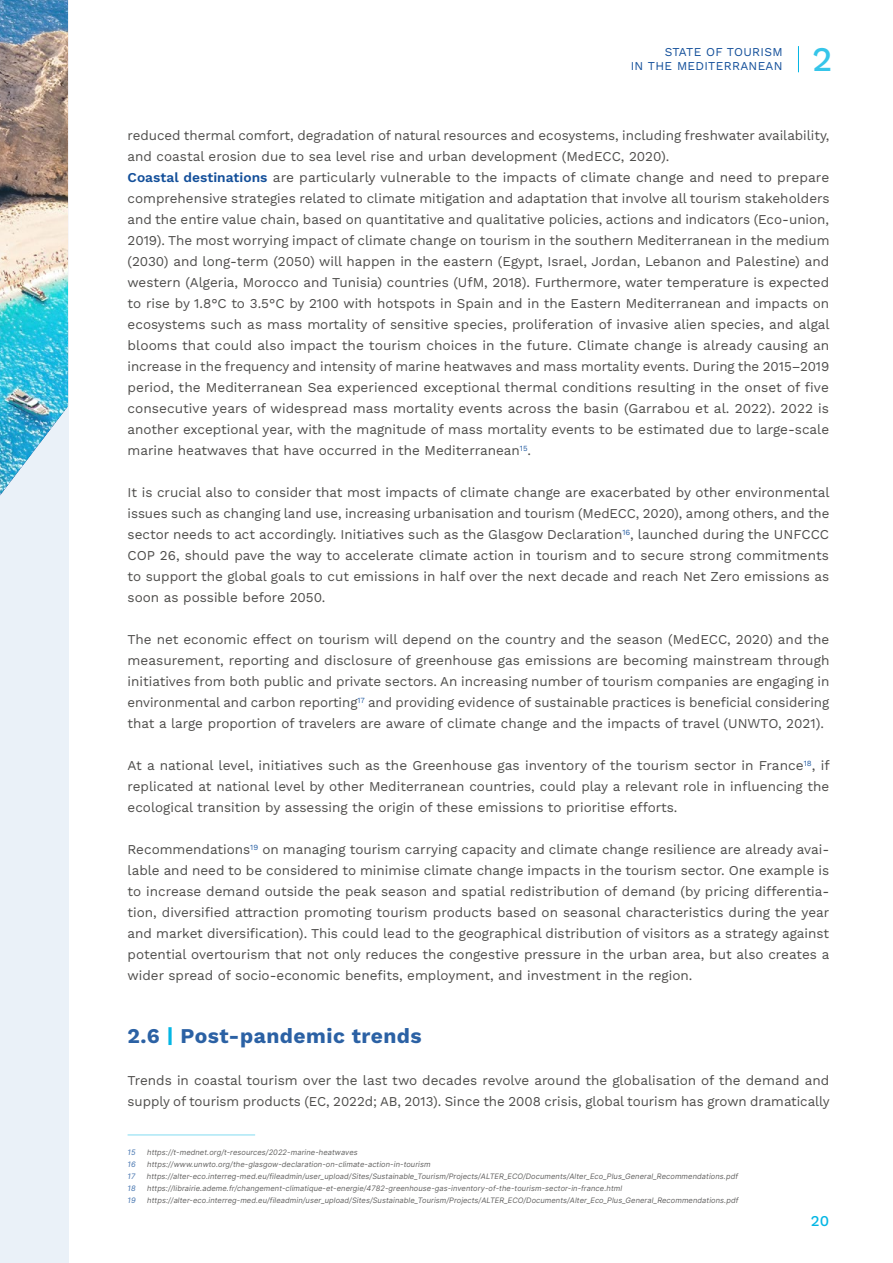
<style>
.page{position:relative;width:893px;height:1263px;background:#fff}
.page>*{position:absolute;margin:0;border:0;box-sizing:border-box;transform-origin:0 0}
.t1{font:34.5px "Work Sans";color:#36c5e9}
.t2{font:21px "Work Sans";letter-spacing:.02em;color:#2b61a4}
.t3{font:15px "Work Sans";color:#04b6e4}
.t4{font:13.5px/21px "Work Sans";color:#4e4d4b;text-align:justify}
.t5{font:12px/13.5px "Work Sans";letter-spacing:.025em;color:#134f9a;text-align:right}
.t6{font:7.5px "Inter";letter-spacing:.01em;color:#636261}
.t7{font:7.5px "Inter";letter-spacing:.01em;color:#4272ae}
.s1{color:#134f9a}
.s2{color:#04b6e4}
</style>
<div class="page">
<div style="left:0;top:322px;width:68px;height:941px;background:#eaf1f8"></div>
<svg style="left:798px;top:46px;width:1px;height:26px"></svg>
<img style="left:0;top:0;width:68px;height:495px">
<hr style="left:128px;top:1134px;width:127px;height:1px;background:#82dbf1">
<p class="t5" style="left:631px;top:45px;width:153px">STATE OF TOURISM<br>IN THE MEDITERRANEAN</p>
<h1 class="t1" style="left:812px;top:33px;width:22px">2</h1>
<p class="t4" style="left:128px;top:125px;width:704px;text-align:left">reduced thermal comfort, degradation of natural resources and ecosystems, including freshwater availability, and coastal erosion due to sea level rise and urban development (MedECC, 2020).<br><span class="s1">Coastal destinations</span> are particularly vulnerable to the impacts of climate change and need to prepare comprehensive strategies related to climate mitigation and adaptation that involve all tourism stakeholders and the entire value chain, based on quantitative and qualitative policies, actions and indicators (Eco-union, 2019). The most worrying impact of climate change on tourism in the southern Mediterranean in the medium (2030) and long-term (2050) will happen in the eastern (Egypt, Israel, Jordan, Lebanon and Palestine) and western (Algeria, Morocco and Tunisia) countries (UfM, 2018). Furthermore, water temperature is expected to rise by 1.8°C to 3.5°C by 2100 with hotspots in Spain and in the Eastern Mediterranean and impacts on ecosystems such as mass mortality of sensitive species, proliferation of invasive alien species, and algal blooms that could also impact the tourism choices in the future. Climate change is already causing an increase in the frequency and intensity of marine heatwaves and mass mortality events. During the 2015–2019 period, the Mediterranean Sea experienced exceptional thermal conditions resulting in the onset of five consecutive years of widespread mass mortality events across the basin (Garrabou et al. 2022). 2022 is another exceptional year, with the magnitude of mass mortality events to be estimated due to large-scale marine heatwaves that have occurred in the Mediterranean<sup>15</sup>.</p>
<p class="t4" style="left:128px;top:482px;width:704px">It is crucial also to consider that most impacts of climate change are exacerbated by other environmental issues such as changing land use, increasing urbanisation and tourism (MedECC, 2020), among others, and the sector needs to act accordingly. Initiatives such as the Glasgow Declaration<sup>16</sup>, launched during the UNFCCC COP 26, should pave the way to accelerate climate action in tourism and to secure strong commitments to support the global goals to cut emissions in half over the next decade and reach Net Zero emissions as soon as possible before 2050.</p>
<p class="t4" style="left:128px;top:629px;width:703px">The net economic effect on tourism will depend on the country and the season (MedECC, 2020) and the measurement, reporting and disclosure of greenhouse gas emissions are becoming mainstream through initiatives from both public and private sectors. An increasing number of tourism companies are engaging in environmental and carbon reporting<sup>17</sup> and providing evidence of sustainable practices is beneficial considering that a large proportion of travelers are aware of climate change and the impacts of travel (UNWTO, 2021).</p>
<p class="t4" style="left:128px;top:755px;width:704px">At a national level, initiatives such as the Greenhouse gas inventory of the tourism sector in France<sup>18</sup>, if replicated at national level by other Mediterranean countries, could play a relevant role in influencing the ecological transition by assessing the origin of these emissions to prioritise efforts.</p>
<p class="t4" style="left:128px;top:839px;width:703px">Recommendations<sup>19</sup> on managing tourism carrying capacity and climate change resilience are already avai&shy;lable and need to be considered to minimise climate change impacts in the tourism sector. One example is to increase demand outside the peak season and spatial redistribution of demand (by pricing differentia&shy;tion, diversified attraction promoting tourism products based on seasonal characteristics during the year and market diversification). This could lead to the geographical distribution of visitors as a strategy against potential overtourism that not only reduces the congestive pressure in the urban area, but also creates a wider spread of socio-economic benefits, employment, and investment in the region.</p>
<h2 class="t2" style="left:128px;top:1020px;width:296px">2.6 <span class="s2">|</span> Post-pandemic trends</h2>
<p class="t4" style="left:128px;top:1070px;width:704px">Trends in coastal tourism over the last two decades revolve around the globalisation of the demand and supply of tourism products (EC, 2022d; AB, 2013). Since the 2008 crisis, global tourism has grown dramatically</p>
<p class="t7" style="left:128px;top:1147px;width:10px">15</p>
<p class="t6" style="left:147px;top:1147px;width:212px">https://t-mednet.org/t-resources/2022-marine-heatwaves</p>
<p class="t7" style="left:128px;top:1159px;width:10px">16</p>
<p class="t6" style="left:147px;top:1159px;width:285px">https://www.unwto.org/the-glasgow-declaration-on-climate-action-in-tourism</p>
<p class="t7" style="left:128px;top:1171px;width:9px">17</p>
<p class="t6" style="left:147px;top:1171px;width:593px">https://alter-eco.interreg-med.eu/fileadmin/user_upload/Sites/Sustainable_Tourism/Projects/ALTER_ECO/Documents/Alter_Eco_Plus_General_Recommendations.pdf</p>
<p class="t7" style="left:128px;top:1183px;width:10px">18</p>
<p class="t6" style="left:147px;top:1183px;width:476px">https://librairie.ademe.fr/changement-climatique-et-energie/4782-greenhouse-gas-inventory-of-the-tourism-sector-in-france.html</p>
<p class="t7" style="left:128px;top:1195px;width:10px">19</p>
<p class="t6" style="left:147px;top:1195px;width:593px">https://alter-eco.interreg-med.eu/fileadmin/user_upload/Sites/Sustainable_Tourism/Projects/ALTER_ECO/Documents/Alter_Eco_Plus_General_Recommendations.pdf</p>
<p class="t3" style="left:811px;top:1209px;width:20px">20</p>
</div>
